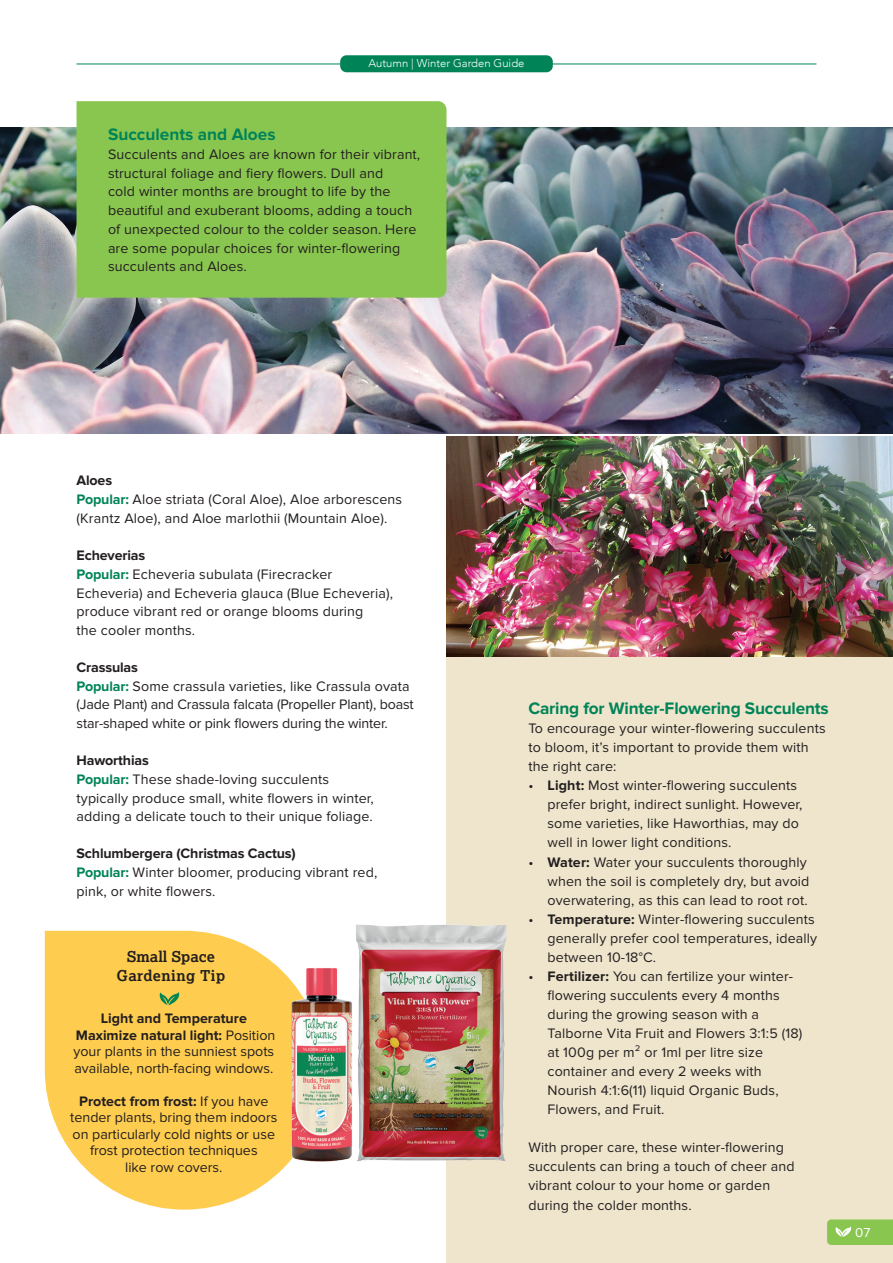
<style>
.page{position:relative;width:893px;height:1263px;background:#fff}
.page>*{position:absolute;margin:0;border:0;box-sizing:border-box;transform-origin:0 0}
.t1{font:700 17.25px "Proxima Nova";letter-spacing:-.01em;color:#008457}
.t2{font:700 15px/18.8px "Lexia";letter-spacing:.005em;color:#231f20;text-align:center}
.t3{font:14.25px/19px "Proxima Nova";letter-spacing:.01em;color:#231f20}
.t4{font:14.25px/18.8px "Proxima Nova";letter-spacing:-.01em;color:#231f20}
.t5{font:13.5px "Proxima Nova";color:#fff}
.t6{font:300 11.25px "Avenir";color:#fff}
.s1{font-weight:700}
.s2{font-weight:700;color:#008457}
</style>
<div class="page">
<div style="left:446px;top:656px;width:447px;height:607px;background:#efe5cc"></div>
<img style="left:0;top:128px;width:893px;height:306px">
<div style="left:77px;top:101px;width:369px;height:197px;background:#89c650"></div>
<img style="left:446px;top:436px;width:447px;height:220px">
<svg style="left:45px;top:931px;width:237px;height:278px;background:#fed05f"></svg>
<svg style="left:160px;top:992px;width:19px;height:13px"></svg>
<img style="left:356px;top:924px;width:151px;height:237px">
<img style="left:282px;top:965px;width:75px;height:205px">
<div style="left:340px;top:55px;width:213px;height:17px;background:#008457;border-radius:6px"></div>
<hr style="left:77px;top:64px;width:739px;height:1px;background:#008457">
<svg style="left:827px;top:1219px;width:66px;height:26px;background:#90c95a"></svg>
<p class="t6" style="left:368px;top:57px;width:157px">Autumn | Winter Garden Guide</p>
<p class="t1" style="left:108px;top:124px;width:169px">Succulents and Aloes</p>
<p class="t3" style="left:108px;top:145px;width:314px">Succulents and Aloes are known for their vibrant, structural foliage and fiery flowers. Dull and<br>cold winter months are brought to life by the beautiful and exuberant blooms, adding a touch of unexpected colour to the colder season. Here are some popular choices for winter-flowering succulents and Aloes.</p>
<p class="t3" style="left:77px;top:471px;width:327px"><span class="s1">Aloes<br></span><span class="s2">Popular:</span> Aloe striata (Coral Aloe), Aloe arborescens (Krantz Aloe), and Aloe marlothii (Mountain Aloe).</p>
<p class="t3" style="left:77px;top:546px;width:318px"><span class="s1">Echeverias<br></span><span class="s2">Popular:</span> Echeveria subulata (Firecracker Echeveria) and Echeveria glauca (Blue Echeveria), produce vibrant red or orange blooms during<br>the cooler months.</p>
<p class="t4" style="left:77px;top:658px;width:339px"><span class="s1">Crassulas<br></span><span class="s2">Popular:</span> Some crassula varieties, like Crassula ovata (Jade Plant) and Crassula falcata (Propeller Plant), boast star-shaped white or pink flowers during the winter.</p>
<p class="t3" style="left:77px;top:751px;width:299px"><span class="s1">Haworthias<br></span><span class="s2">Popular:</span> These shade-loving succulents typically produce small, white flowers in winter, adding a delicate touch to their unique foliage.</p>
<p class="t3" style="left:77px;top:844px;width:302px"><span class="s1">Schlumbergera (Christmas Cactus)<br></span><span class="s2">Popular:</span> Winter bloomer, producing vibrant red, pink, or white flowers.</p>
<p class="t2" style="left:117px;top:947px;width:110px">Small Space<br>Gardening Tip</p>
<p class="t3" style="left:73px;top:1010px;width:203px;line-height:16.5px;text-align:center"><span class="s1">Light and Temperature<br>Maximize natural light:</span> Position your plants in the sunniest spots available, north-facing windows.</p>
<p class="t3" style="left:70px;top:1093px;width:209px;line-height:16.5px;text-align:center"><span class="s1">Protect from frost:</span> If you have tender plants, bring them indoors on particularly cold nights or use frost protection techniques<br>like row covers.</p>
<p class="t1" style="left:528px;top:698px;width:302px">Caring for Winter-Flowering Succulents</p>
<p class="t3" style="left:528px;top:719px;width:299px">To encourage your winter-flowering succulents to bloom, it’s important to provide them with the right care:</p>
<p class="t3" style="left:547px;top:776px;width:257px;text-indent:-19px">• <span class="s1">Light:</span> Most winter-flowering succulents prefer bright, indirect sunlight. However, some varieties, like Haworthias, may do well in lower light conditions.</p>
<p class="t3" style="left:547px;top:852px;width:264px;text-indent:-19px">• <span class="s1">Water:</span> Water your succulents thoroughly when the soil is completely dry, but avoid overwatering, as this can lead to root rot.</p>
<p class="t3" style="left:547px;top:910px;width:271px;text-indent:-19px">• <span class="s1">Temperature:</span> Winter-flowering succulents generally prefer cool temperatures, ideally between 10-18°C.</p>
<p class="t3" style="left:547px;top:967px;width:256px;text-indent:-19px">• <span class="s1">Fertilizer:</span> You can fertilize your winter&shy;flowering succulents every 4 months during the growing season with a Talborne Vita Fruit and Flowers 3:1:5 (18) at 100g per m² or 1ml per litre size container and every 2 weeks with Nourish 4:1:6(11) liquid Organic Buds, Flowers, and Fruit.</p>
<p class="t3" style="left:528px;top:1138px;width:268px">With proper care, these winter-flowering succulents can bring a touch of cheer and vibrant colour to your home or garden during the colder months.</p>
<p class="t5" style="left:855px;top:1225px;width:17px">07</p>
</div>
